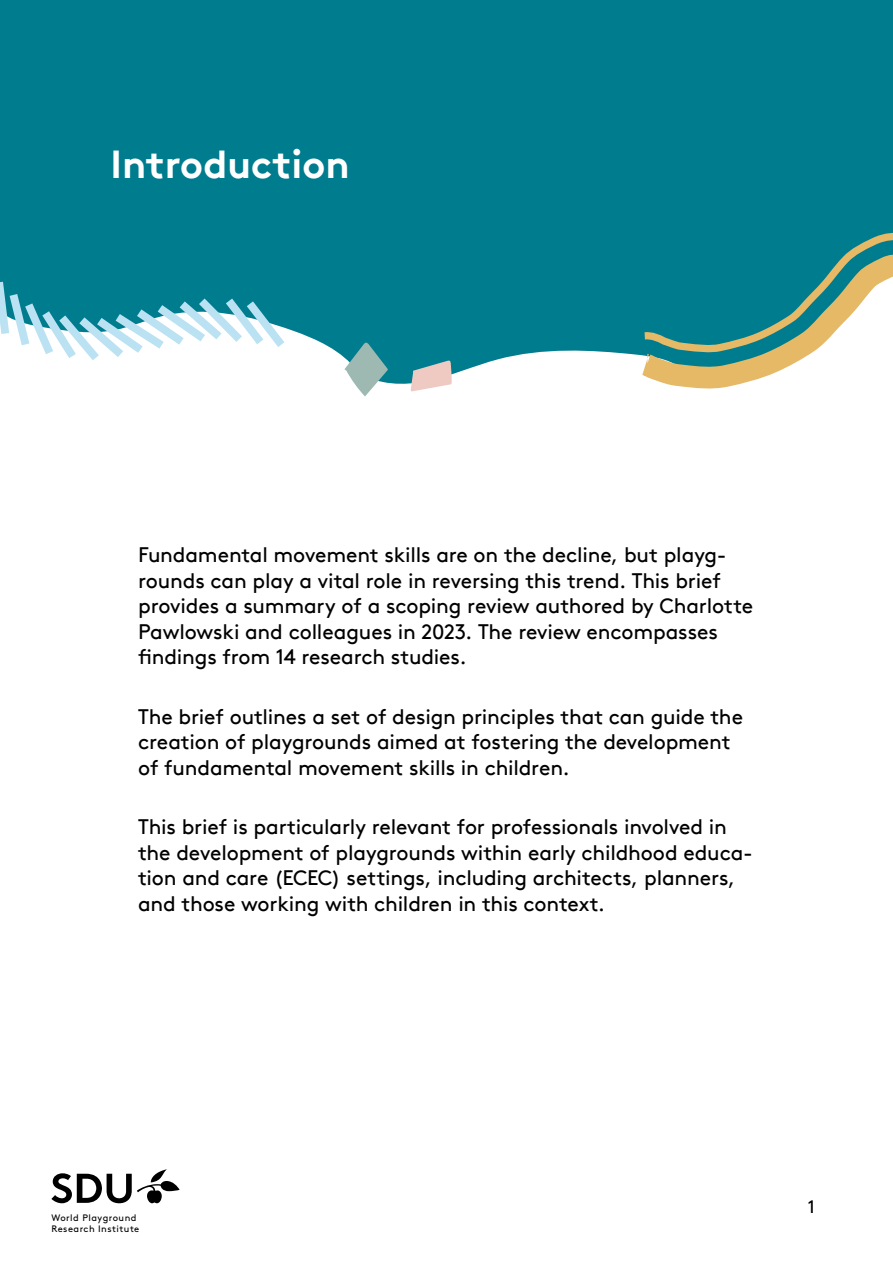
<style>
.page{position:relative;width:893px;height:1263px;background:#fff}
.page>*{position:absolute;margin:0;border:0;box-sizing:border-box;transform-origin:0 0}
.t1{font:700 39px "Brown Pro TT";color:#fff}
.t2{font:21px/25.5px "Brown Pro TT";letter-spacing:-.01em;color:#000}
.t3{font:18px "Brown Pro TT";color:#000}
.t4{font:9.3px/10.9px "Brown Pro TT";letter-spacing:.05em;color:#000}
</style>
<div class="page">
<svg style="left:51px;top:1169px;width:129px;height:34px"></svg>
<div style="left:0;top:0;width:893px;height:384px;background:#007c8f"></div>
<svg style="left:0;top:266px;width:292px;height:103px"></svg>
<svg style="left:619px;top:230px;width:274px;height:159px"></svg>
<svg style="left:344px;top:342px;width:44px;height:54px"></svg>
<svg style="left:411px;top:360px;width:41px;height:31px"></svg>
<h1 class="t1" style="left:111px;top:133px;width:240px">Introduction</h1>
<p class="t2" style="left:138px;top:540px;width:617px">Fundamental movement skills are on the decline, but playg&shy;rounds can play a vital role in reversing this trend. This brief provides a summary of a scoping review authored by Charlotte Pawlowski and colleagues in 2023. The review encompasses findings from 14 research studies.</p>
<p class="t2" style="left:138px;top:702px;width:606px">The brief outlines a set of design principles that can guide the creation of playgrounds aimed at fostering the development of fundamental movement skills in children.</p>
<p class="t2" style="left:138px;top:812px;width:616px">This brief is particularly relevant for professionals involved in the development of playgrounds within early childhood educa&shy;tion and care (ECEC) settings, including architects, planners, and those working with children in this context.</p>
<p class="t4" style="left:51px;top:1211px;width:89px">World Playground<br>Research Institute</p>
<p class="t3" style="left:808px;top:1193px;width:9px">1</p>
</div>
